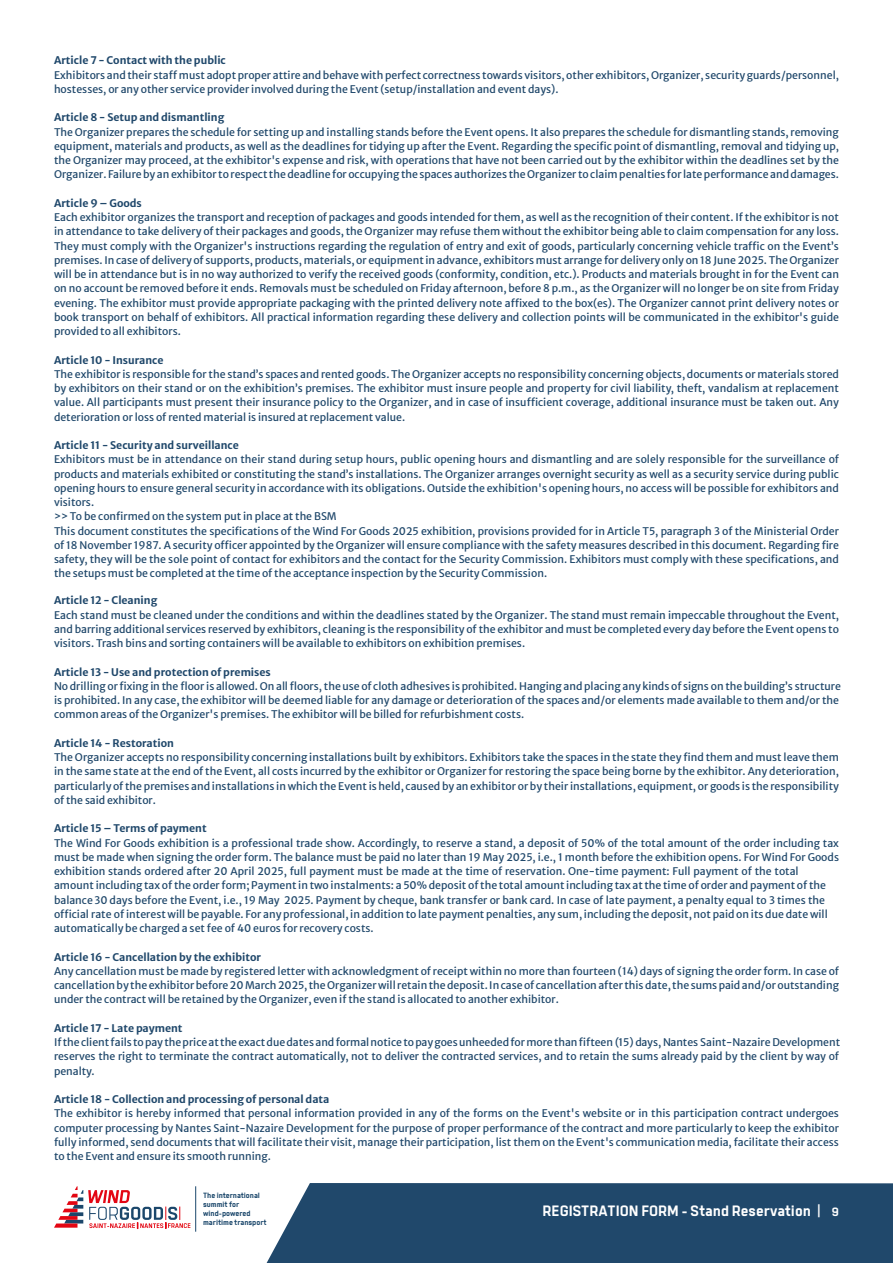
<style>
.page{position:relative;width:893px;height:1263px;background:#fff}
.page>*{position:absolute;margin:0;border:0;box-sizing:border-box;transform-origin:0 0}
.t1{font:700 15px "Tomkin";color:#fff}
.t2{font:10.5px/14.2px "Merriweather Sans";color:#20486b}
.t3{font:700 10.5px "Merriweather Sans";color:#20486b}
.t4{font:700 7.65px/9.1px "Tomkin";color:#1b476b}
.s1{font-weight:700}
.s2{font-family:"Merriweather Sans";font-weight:400;font-size:13.5px}
.s3{font-size:12px}
</style>
<div class="page">
<hr style="left:195px;top:1186px;width:1px;height:46px;background:#1b476b">
<svg style="left:54px;top:1186px;width:136px;height:43px"></svg>
<div style="left:267px;top:1183px;width:626px;height:80px;background:#20486b"></div>
<p class="t3" style="left:54px;top:51px;width:173px">Article 7 - Contact with the public</p>
<p class="t2" style="left:54px;top:66px;width:786px">Exhibitors and their staff must adopt proper attire and behave with perfect correctness towards visitors, other exhibitors, Organizer, security guards/personnel, hostesses, or any other service provider involved during the Event (setup/installation and event days).</p>
<p class="t3" style="left:54px;top:108px;width:172px">Article 8 - Setup and dismantling</p>
<p class="t2" style="left:54px;top:123px;width:786px;text-align:justify">The Organizer prepares the schedule for setting up and installing stands before the Event opens. It also prepares the schedule for dismantling stands, removing equipment, materials and products, as well as the deadlines for tidying up after the Event. Regarding the specific point of dismantling, removal and tidying up, the Organizer may proceed, at the exhibitor's expense and risk, with operations that have not been carried out by the exhibitor within the deadlines set by the Organizer. Failure by an exhibitor to respect the deadline for occupying the spaces authorizes the Organizer to claim penalties for late performance and damages.</p>
<p class="t3" style="left:54px;top:194px;width:89px">Article 9 – Goods</p>
<p class="t2" style="left:54px;top:209px;width:786px;text-align:justify">Each exhibitor organizes the transport and reception of packages and goods intended for them, as well as the recognition of their content. If the exhibitor is not in attendance to take delivery of their packages and goods, the Organizer may refuse them without the exhibitor being able to claim compensation for any loss.<br>They must comply with the Organizer's instructions regarding the regulation of entry and exit of goods, particularly concerning vehicle traffic on the Event’s premises. In case of delivery of supports, products, materials, or equipment in advance, exhibitors must arrange for delivery only on 18 June 2025. The Organizer will be in attendance but is in no way authorized to verify the received goods (conformity, condition, etc.). Products and materials brought in for the Event can on no account be removed before it ends. Removals must be scheduled on Friday afternoon, before 8 p.m., as the Organizer will no longer be on site from Friday evening. The exhibitor must provide appropriate packaging with the printed delivery note affixed to the box(es). The Organizer cannot print delivery notes or book transport on behalf of exhibitors. All practical information regarding these delivery and collection points will be communicated in the exhibitor's guide provided to all exhibitors.</p>
<p class="t3" style="left:54px;top:350px;width:111px">Article 10 - Insurance</p>
<p class="t2" style="left:54px;top:366px;width:786px;text-align:justify">The exhibitor is responsible for the stand’s spaces and rented goods. The Organizer accepts no responsibility concerning objects, documents or materials stored by exhibitors on their stand or on the exhibition’s premises. The exhibitor must insure people and property for civil liability, theft, vandalism at replacement value. All participants must present their insurance policy to the Organizer, and in case of insufficient coverage, additional insurance must be taken out. Any deterioration or loss of rented material is insured at replacement value.</p>
<p class="t3" style="left:54px;top:436px;width:186px">Article 11 - Security and surveillance</p>
<p class="t2" style="left:54px;top:451px;width:786px;text-align:justify">Exhibitors must be in attendance on their stand during setup hours, public opening hours and dismantling and are solely responsible for the surveillance of products and materials exhibited or constituting the stand’s installations. The Organizer arranges overnight security as well as a security service during public opening hours to ensure general security in accordance with its obligations. Outside the exhibition's opening hours, no access will be possible for exhibitors and visitors.</p>
<p class="t2" style="left:54px;top:508px;width:284px">&gt;&gt; To be confirmed on the system put in place at the BSM</p>
<p class="t2" style="left:54px;top:522px;width:786px;text-align:justify">This document constitutes the specifications of the Wind For Goods 2025 exhibition, provisions provided for in Article T5, paragraph 3 of the Ministerial Order of 18 November 1987. A security officer appointed by the Organizer will ensure compliance with the safety measures described in this document. Regarding fire safety, they will be the sole point of contact for exhibitors and the contact for the Security Commission. Exhibitors must comply with these specifications, and the setups must be completed at the time of the acceptance inspection by the Security Commission.</p>
<p class="t2" style="left:54px;top:592px;width:786px"><span class="s1">Article 12 - Cleaning<br></span>Each stand must be cleaned under the conditions and within the deadlines stated by the Organizer. The stand must remain impeccable throughout the Event, and barring additional services reserved by exhibitors, cleaning is the responsibility of the exhibitor and must be completed every day before the Event opens to visitors. Trash bins and sorting containers will be available to exhibitors on exhibition premises.</p>
<p class="t2" style="left:54px;top:663px;width:788px"><span class="s1">Article 13 - Use and protection of premises<br></span>No drilling or fixing in the floor is allowed. On all floors, the use of cloth adhesives is prohibited. Hanging and placing any kinds of signs on the building’s structure is prohibited. In any case, the exhibitor will be deemed liable for any damage or deterioration of the spaces and/or elements made available to them and/or the common areas of the Organizer's premises. The exhibitor will be billed for refurbishment costs.</p>
<p class="t2" style="left:54px;top:735px;width:786px"><span class="s1">Article 14 - Restoration<br></span>The Organizer accepts no responsibility concerning installations built by exhibitors. Exhibitors take the spaces in the state they find them and must leave them in the same state at the end of the Event, all costs incurred by the exhibitor or Organizer for restoring the space being borne by the exhibitor. Any deterioration, particularly of the premises and installations in which the Event is held, caused by an exhibitor or by their installations, equipment, or goods is the responsibility of the said exhibitor.</p>
<p class="t2" style="left:54px;top:820px;width:786px"><span class="s1">Article 15 – Terms of payment<br></span>The Wind For Goods exhibition is a professional trade show. Accordingly, to reserve a stand, a deposit of 50% of the total amount of the order including tax must be made when signing the order form. The balance must be paid no later than 19 May 2025, i.e., 1 month before the exhibition opens. For Wind For Goods exhibition stands ordered after 20 April 2025, full payment must be made at the time of reservation. One-time payment: Full payment of the total amount including tax of the order form; Payment in two instalments: a 50% deposit of the total amount including tax at the time of order and payment of the balance 30 days before the Event, i.e., 19 May 2025. Payment by cheque, bank transfer or bank card. In case of late payment, a penalty equal to 3 times the official rate of interest will be payable. For any professional, in addition to late payment penalties, any sum, including the deposit, not paid on its due date will automatically be charged a set fee of 40 euros for recovery costs.</p>
<p class="t2" style="left:54px;top:948px;width:786px"><span class="s1">Article 16 - Cancellation by the exhibitor<br></span>Any cancellation must be made by registered letter with acknowledgment of receipt within no more than fourteen (14) days of signing the order form. In case of cancellation by the exhibitor before 20 March 2025, the Organizer will retain the deposit. In case of cancellation after this date, the sums paid and/or outstanding under the contract will be retained by the Organizer, even if the stand is allocated to another exhibitor.</p>
<p class="t2" style="left:54px;top:1020px;width:788px"><span class="s1">Article 17 - Late payment<br></span>If the client fails to pay the price at the exact due dates and formal notice to pay goes unheeded for more than fifteen (15) days, Nantes Saint-Nazaire Development reserves the right to terminate the contract automatically, not to deliver the contracted services, and to retain the sums already paid by the client by way of penalty.</p>
<p class="t2" style="left:54px;top:1091px;width:786px"><span class="s1">Article 18 - Collection and processing of personal data<br></span>The exhibitor is hereby informed that personal information provided in any of the forms on the Event's website or in this participation contract undergoes computer processing by Nantes Saint-Nazaire Development for the purpose of proper performance of the contract and more particularly to keep the exhibitor fully informed, send documents that will facilitate their visit, manage their participation, list them on the Event's communication media, facilitate their access to the Event and ensure its smooth running.</p>
<p class="t4" style="left:203px;top:1190px;width:65px">The international summit for wind-powered maritime transport</p>
<h1 class="t1" style="left:543px;top:1201px;width:298px">REGISTRATION FORM - Stand Reservation <span class="s2">|</span> <span class="s3">9</span></h1>
</div>
